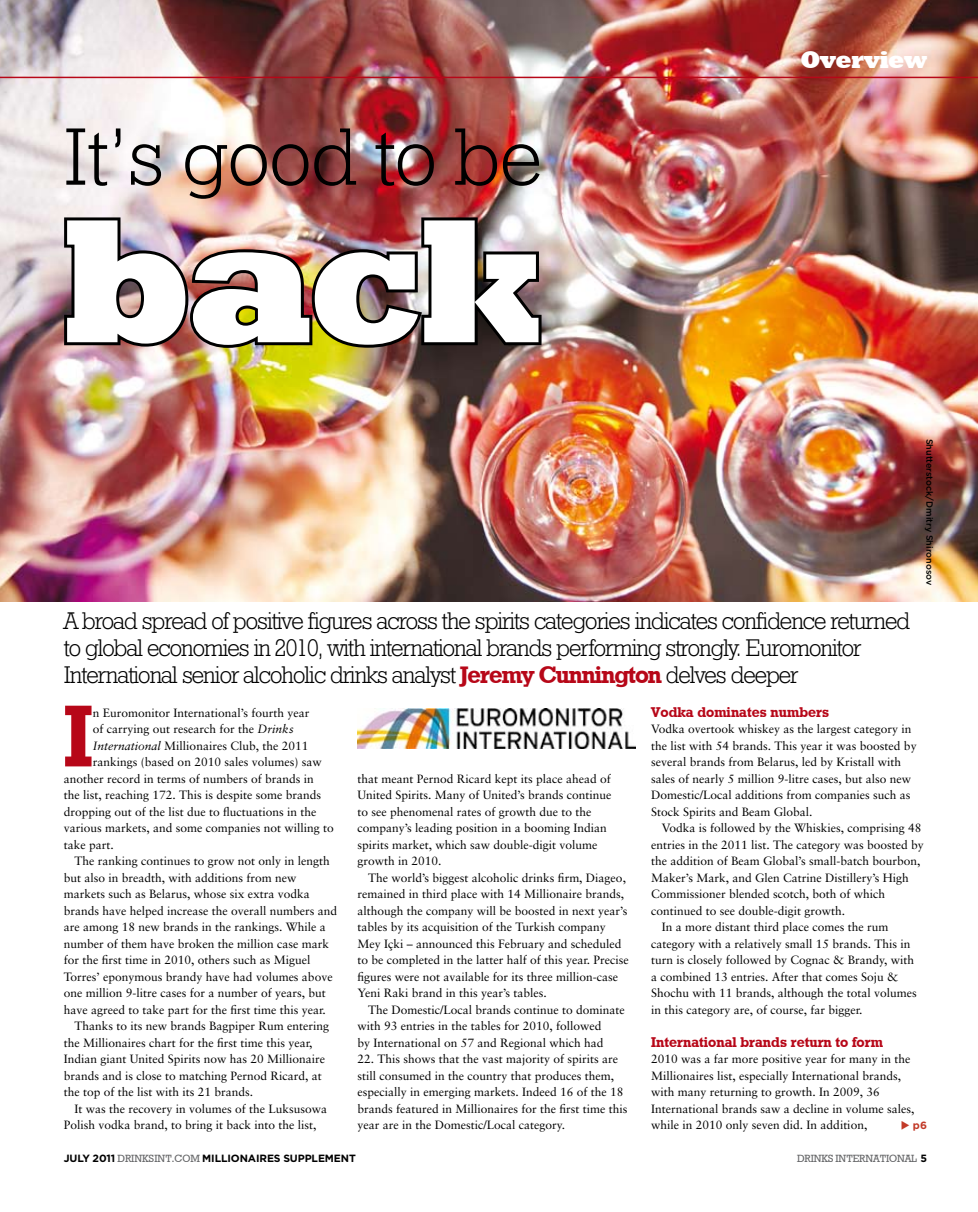
<style>
.page{position:relative;width:978px;height:1212px;background:#fff}
.page>*{position:absolute;margin:0;border:0;box-sizing:border-box;transform-origin:0 0}
.t1{font:175.5px "Geometric Slab 712 BT Extra Bold A";color:#fff}
.t2{font:87.45px "Geometric Slab 712 BT Bold A";color:#b70718;scale:.95 1}
.t3{font:81px "Geometric Slab 712 BT Light A";color:#000}
.t4{font:24px/27px "Geometric Slab 712 BT Light A";letter-spacing:-.04em;color:#000}
.t5{font:24px "Geometric Slab 712 BT Extra Bold A";color:#fff}
.t6{font:14.25px "Geometric Slab 712 BT Bold A";color:#b70718}
.t7{font:12px/16.5px "Sabon";color:#000}
.t8{font:700 10.5px "Gotham";letter-spacing:-.01em;color:#000}
.t9{font:10.5px "Geometric Slab 712 BT Medium A";letter-spacing:-.01em;color:#646567}
.t10{font:700 10.5px "Gotham";color:#c23a28}
.t11{font:500 9px "Gotham";color:#000}
.s1{font-family:"Geometric Slab 712 BT Bold A";color:#b70718}
.s2{font-style:italic}
.s3{font-family:"Geometric Slab 712 BT Medium A";font-weight:400;color:#646567}
.s4{font-family:"Gotham";font-weight:700;color:#000}
</style>
<div class="page">
<img style="left:0;top:0;width:978px;height:601px">
<hr style="left:0;top:77px;width:978px;height:1px;background:#b70718">
<img style="left:61px;top:214px;width:484px;height:137px">
<img style="left:357px;top:709px;width:279px;height:40px">
<p class="t3" style="left:64px;top:107px;width:479px">It’s good to be</p>
<p class="t1" style="left:64px;top:173px;width:477px">back</p>
<p class="t5" style="left:801px;top:45px;width:128px">Overview</p>
<p class="t11" style="left:935px;top:439px;width:148px;rotate:90deg">Shutterstock/Dmitry Shironosov</p>
<p class="t4" style="left:64px;top:606px;width:848px">A broad spread of positive figures across the spirits categories indicates confidence returned to global economies in 2010, with international brands performing strongly. Euromonitor<br>International senior alcoholic drinks analyst <span class="s1">Jeremy Cunnington</span> delves deeper</p>
<p class="t2" style="left:64px;top:682px;width:32px">I</p>
<p class="t7" style="left:93px;top:704px;width:218px">n Euromonitor International’s fourth year</p>
<p class="t7" style="left:93px;top:721px;width:202px">of carrying out research for the <span class="s2">Drinks</span></p>
<p class="t7" style="left:93px;top:737px;width:217px"><span class="s2">International</span> Millionaires Club, the 2011</p>
<p class="t7" style="left:93px;top:754px;width:230px">rankings (based on 2010 sales volumes) saw</p>
<p class="t7" style="left:64px;top:770px;width:252px">another record in terms of numbers of brands in</p>
<p class="t7" style="left:64px;top:787px;width:259px">the list, reaching 172. This is despite some brands</p>
<p class="t7" style="left:64px;top:803px;width:254px">dropping out of the list due to fluctuations in the</p>
<p class="t7" style="left:64px;top:820px;width:272px">various markets, and some companies not willing to</p>
<p class="t7" style="left:64px;top:836px;width:52px">take part.</p>
<p class="t7" style="left:74px;top:853px;width:257px">The ranking continues to grow not only in length</p>
<p class="t7" style="left:64px;top:869px;width:234px">but also in breadth, with additions from new</p>
<p class="t7" style="left:64px;top:886px;width:248px">markets such as Belarus, whose six extra vodka</p>
<p class="t7" style="left:64px;top:902px;width:275px">brands have helped increase the overall numbers and</p>
<p class="t7" style="left:64px;top:919px;width:264px">are among 18 new brands in the rankings. While a</p>
<p class="t7" style="left:64px;top:935px;width:267px">number of them have broken the million case mark</p>
<p class="t7" style="left:64px;top:952px;width:248px">for the first time in 2010, others such as Miguel</p>
<p class="t7" style="left:64px;top:968px;width:270px">Torres’ eponymous brandy have had volumes above</p>
<p class="t7" style="left:64px;top:985px;width:264px">one million 9-litre cases for a number of years, but</p>
<p class="t7" style="left:64px;top:1001px;width:264px">have agreed to take part for the first time this year.</p>
<p class="t7" style="left:74px;top:1018px;width:256px">Thanks to its new brands Bagpiper Rum entering</p>
<p class="t7" style="left:64px;top:1034px;width:250px">the Millionaires chart for the first time this year,</p>
<p class="t7" style="left:64px;top:1051px;width:263px">Indian giant United Spirits now has 20 Millionaire</p>
<p class="t7" style="left:64px;top:1067px;width:260px">brands and is close to matching Pernod Ricard, at</p>
<p class="t7" style="left:64px;top:1084px;width:191px">the top of the list with its 21 brands.</p>
<p class="t7" style="left:74px;top:1100px;width:254px">It was the recovery in volumes of the Luksusowa</p>
<p class="t7" style="left:64px;top:1117px;width:254px">Polish vodka brand, to bring it back into the list,</p>
<p class="t7" style="left:357px;top:770px;width:255px">that meant Pernod Ricard kept its place ahead of</p>
<p class="t7" style="left:357px;top:787px;width:255px">United Spirits. Many of United’s brands continue</p>
<p class="t7" style="left:357px;top:803px;width:236px">to see phenomenal rates of growth due to the</p>
<p class="t7" style="left:357px;top:820px;width:251px">company’s leading position in a booming Indian</p>
<p class="t7" style="left:357px;top:836px;width:242px">spirits market, which saw double-digit volume</p>
<p class="t7" style="left:357px;top:853px;width:86px">growth in 2010.</p>
<p class="t7" style="left:368px;top:869px;width:259px">The world’s biggest alcoholic drinks firm, Diageo,</p>
<p class="t7" style="left:357px;top:886px;width:268px">remained in third place with 14 Millionaire brands,</p>
<p class="t7" style="left:357px;top:902px;width:271px">although the company will be boosted in next year’s</p>
<p class="t7" style="left:357px;top:919px;width:250px">tables by its acquisition of the Turkish company</p>
<p class="t7" style="left:357px;top:935px;width:266px">Mey Içki – announced this February and scheduled</p>
<p class="t7" style="left:357px;top:952px;width:273px">to be completed in the latter half of this year. Precise</p>
<p class="t7" style="left:357px;top:968px;width:262px">figures were not available for its three million-case</p>
<p class="t7" style="left:357px;top:985px;width:191px">Yeni Raki brand in this year’s tables.</p>
<p class="t7" style="left:368px;top:1001px;width:258px">The Domestic/Local brands continue to dominate</p>
<p class="t7" style="left:357px;top:1018px;width:246px">with 93 entries in the tables for 2010, followed</p>
<p class="t7" style="left:357px;top:1034px;width:248px">by International on 57 and Regional which had</p>
<p class="t7" style="left:357px;top:1051px;width:272px">22. This shows that the vast majority of spirits are still consumed in the country that produces them, especially in emerging markets. Indeed 16 of the 18 brands featured in Millionaires for the first time this year are in the Domestic/Local category.</p>
<p class="t6" style="left:651px;top:703px;width:179px">Vodka dominates numbers</p>
<p class="t7" style="left:651px;top:721px;width:262px">Vodka overtook whiskey as the largest category in</p>
<p class="t7" style="left:651px;top:737px;width:267px">the list with 54 brands. This year it was boosted by</p>
<p class="t7" style="left:651px;top:754px;width:252px">several brands from Belarus, led by Kristall with</p>
<p class="t7" style="left:651px;top:770px;width:262px">sales of nearly 5 million 9-litre cases, but also new</p>
<p class="t7" style="left:651px;top:787px;width:261px">Domestic/Local additions from companies such as</p>
<p class="t7" style="left:651px;top:803px;width:163px">Stock Spirits and Beam Global.</p>
<p class="t7" style="left:662px;top:820px;width:261px">Vodka is followed by the Whiskies, comprising 48</p>
<p class="t7" style="left:651px;top:836px;width:274px">entries in the 2011 list. The category was boosted by</p>
<p class="t7" style="left:651px;top:853px;width:271px">the addition of Beam Global’s small-batch bourbon,</p>
<p class="t7" style="left:651px;top:869px;width:259px">Maker’s Mark, and Glen Catrine Distillery’s High</p>
<p class="t7" style="left:651px;top:886px;width:236px">Commissioner blended scotch, both of which</p>
<p class="t7" style="left:651px;top:902px;width:196px">continued to see double-digit growth.</p>
<p class="t7" style="left:662px;top:919px;width:228px">In a more distant third place comes the rum</p>
<p class="t7" style="left:651px;top:935px;width:261px">category with a relatively small 15 brands. This in</p>
<p class="t7" style="left:651px;top:952px;width:264px">turn is closely followed by Cognac &amp; Brandy, with</p>
<p class="t7" style="left:651px;top:968px;width:249px">a combined 13 entries. After that comes Soju &amp;</p>
<p class="t7" style="left:651px;top:985px;width:267px">Shochu with 11 brands, although the total volumes</p>
<p class="t7" style="left:651px;top:1001px;width:213px">in this category are, of course, far bigger.</p>
<p class="t6" style="left:651px;top:1033px;width:233px">International brands return to form</p>
<p class="t7" style="left:651px;top:1051px;width:265px">2010 was a far more positive year for many in the Millionaires list, especially International brands, with many returning to growth. In 2009, 36<br>International brands saw a decline in volume sales, while in 2010 only seven did. In addition,</p>
<p class="t10" style="left:901px;top:1120px;width:28px">◆ P6</p>
<p class="t8" style="left:64px;top:1153px;width:256px">JULY 2011 <span class="s3">DRINKSINT.COM</span> MILLIONAIRES SU PPLEMEN</p>
<p class="t8" style="left:349px;top:1153px;width:8px">T</p>
<p class="t9" style="left:797px;top:1152px;width:131px">DRINKS INTERNATIONAL <span class="s4">5</span></p>
</div>
